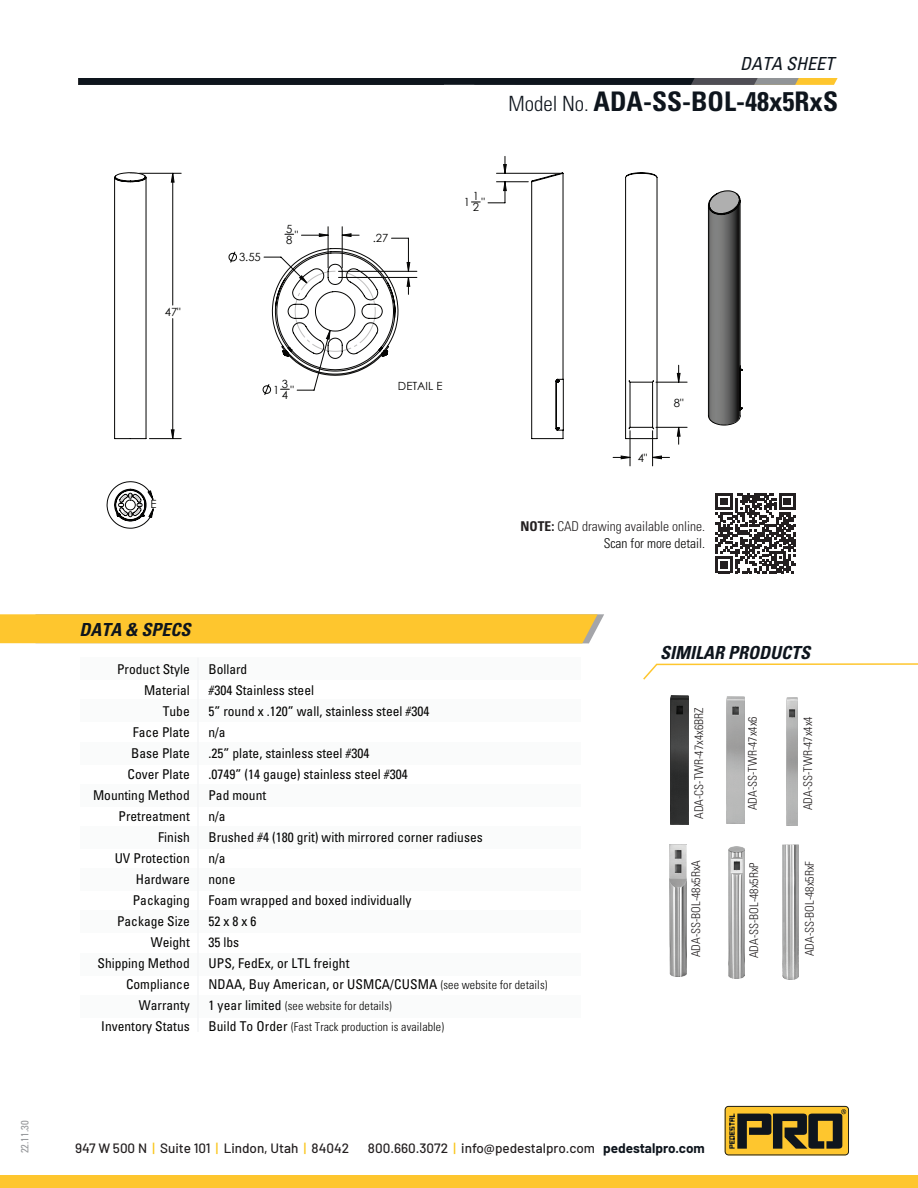
<style>
.page{position:relative;width:918px;height:1188px;background:#fff}
.page>*{position:absolute;margin:0;border:0;box-sizing:border-box;transform-origin:0 0}
.t1{font:700 condensed 27px "Univers LT Std";color:#0e151d}
.t2{font:italic 700 condensed 18px "Univers LT Std";color:#0e151d}
.t3{font:italic condensed 18px "Univers LT Std";color:#0e151d}
.t4{font:condensed 13.5px/21px "Univers LT Std";color:#050504;text-align:right}
.t5{font:500 13.5px "Barlow";color:#231f20}
.t6{font:300 condensed 13.5px/16.2px "Univers LT Std";color:#231f20;text-align:right}
.t7{font:300 condensed 12px "Univers LT Std";color:#231f20}
.t8{font:300 condensed 12px/21px "Univers LT Std";letter-spacing:.005em;color:#050504}
.t9{font:11.25px/8.7px "Century Gothic";color:#050504}
.t10{font:condensed 10.5px "Univers LT Std";color:#939598}
.s1{font-weight:300;font-size:21px}
.s2{font-weight:700}
.s3{color:#050504}
.s4{font-weight:300;font-size:12px}
.s5{font-weight:400;font-size:13.5px}
.s6{color:#fac417}
.s7{font-weight:700;color:#0e151d}
</style>
<div class="page">
<div style="left:80px;top:869px;width:501px;height:22px;background:#fafbfb"></div>
<div style="left:80px;top:826px;width:501px;height:23px;background:#fafbfb"></div>
<div style="left:80px;top:784px;width:501px;height:22px;background:#fafbfb"></div>
<div style="left:80px;top:742px;width:501px;height:22px;background:#fafbfb"></div>
<div style="left:80px;top:700px;width:501px;height:22px;background:#fafbfb"></div>
<div style="left:80px;top:657px;width:501px;height:23px;background:#fafbfb"></div>
<div style="left:80px;top:911px;width:501px;height:22px;background:#fafbfb"></div>
<div style="left:80px;top:953px;width:501px;height:22px;background:#fafbfb"></div>
<div style="left:80px;top:995px;width:501px;height:22px;background:#fafbfb"></div>
<div style="left:0;top:614px;width:604px;height:29px;background:#fec62e"></div>
<svg style="left:725px;top:1106px;width:124px;height:49px;background:#8c7226"></svg>
<svg style="left:643px;top:663px;width:275px;height:17px"></svg>
<svg style="left:79px;top:78px;width:759px;height:7px;background:#292b2a"></svg>
<div style="left:0;top:1176px;width:918px;height:12px;background:#fec62e"></div>
<hr style="left:197px;top:658px;width:2px;height:374px;background:#f4f5f6">
<img style="left:786px;top:697px;width:12px;height:129px">
<img style="left:782px;top:845px;width:17px;height:135px">
<img style="left:670px;top:844px;width:16px;height:133px">
<img style="left:726px;top:697px;width:18px;height:127px">
<img style="left:670px;top:695px;width:18px;height:129px">
<img style="left:728px;top:846px;width:16px;height:132px">
<img style="left:707px;top:205px;width:36px;height:211px">
<svg style="left:399px;top:165px;width:281px;height:294px"></svg>
<svg style="left:114px;top:172px;width:33px;height:267px"></svg>
<svg style="left:107px;top:481px;width:47px;height:48px"></svg>
<svg style="left:708px;top:190px;width:34px;height:236px;background:#626262"></svg>
<svg style="left:531px;top:172px;width:33px;height:267px"></svg>
<svg style="left:625px;top:172px;width:33px;height:267px"></svg>
<svg style="left:171px;top:173px;width:228px;height:266px"></svg>
<svg style="left:716px;top:493px;width:80px;height:80px"></svg>
<p class="t10" style="left:18px;top:1153px;width:34px;rotate:-90deg">22.11.30</p>
<h2 class="t3" style="left:740px;top:52px;width:95px">DATA SHEET</h2>
<p class="t9" style="left:165px;top:307px;width:18px">47"</p>
<p class="t9" style="left:151px;top:500px;width:8px">E</p>
<h2 class="t2" style="left:80px;top:618px;width:113px">DATA &amp; SPECS</h2>
<p class="t9" style="left:239px;top:253px;width:23px">3.55</p>
<p class="t9" style="left:286px;top:224px;width:14px">5<br>8"</p>
<p class="t9" style="left:373px;top:234px;width:17px">.27</p>
<h1 class="t1" style="left:508px;top:85px;width:331px"><span class="s1">Model No.</span> ADA-SS-BOL-48x5RxS</h1>
<p class="t9" style="left:464px;top:198px;width:8px">1</p>
<p class="t9" style="left:473px;top:192px;width:14px">1<br>2"</p>
<p class="t9" style="left:273px;top:385px;width:8px">1</p>
<p class="t9" style="left:282px;top:379px;width:14px">3<br>4"</p>
<p class="t9" style="left:398px;top:382px;width:46px">DETAIL E</p>
<p class="t9" style="left:638px;top:453px;width:11px">4"</p>
<p class="t9" style="left:674px;top:399px;width:11px">8"</p>
<p class="t6" style="left:521px;top:518px;width:186px"><span class="s2">NOTE:</span> CAD drawing available online.<br><span class="s3">Scan for more detail.</span></p>
<h2 class="t2" style="left:660px;top:641px;width:152px">SIMILAR PRODUCTS</h2>
<p class="t4" style="left:93px;top:658px;width:98px">Product Style<br>Material<br>Tube<br>Face Plate<br>Base Plate<br>Cover Plate<br>Mounting Method<br>Pretreatment<br>Finish<br>UV Protection<br>Hardware<br>Packaging<br>Package Size<br>Weight<br>Shipping Method<br>Compliance<br>Warranty<br>Inventory Status</p>
<p class="t4" style="left:208px;top:659px;width:340px;text-align:left">Bollard<br>#304 Stainless steel<br>5” round x .120” wall, stainless steel #304<br>n/a<br>.25” plate, stainless steel #304<br>.0749” (14 gauge) stainless steel #304<br>Pad mount<br>n/a<br>Brushed #4 (180 grit) with mirrored corner radiuses<br>n/a<br>none<br>Foam wrapped and boxed individually<br>52 x 8 x 6<br>35 lbs<br>UPS, FedEx, or LTL freight<br>NDAA, Buy American, or USMCA/CUSMA <span class="s4">(see website for details)</span></p>
<p class="t8" style="left:208px;top:995px;width:237px"><span class="s5">1 year limited</span> (see website for details)<br><span class="s5">Build To Order</span> (Fast Track production is available)</p>
<p class="t7" style="left:692px;top:819px;width:113px;rotate:-90deg">ADA-CS-TWR-47x4x6BRZ</p>
<p class="t7" style="left:801px;top:810px;width:95px;rotate:-90deg">ADA-SS-TWR-47x4x4</p>
<p class="t7" style="left:746px;top:810px;width:95px;rotate:-90deg">ADA-SS-TWR-47x4x6</p>
<p class="t7" style="left:689px;top:957px;width:99px;rotate:-90deg">ADA-SS-BOL-48x5RxA</p>
<p class="t7" style="left:802px;top:956px;width:97px;rotate:-90deg">ADA-SS-BOL-48x5RxF</p>
<p class="t7" style="left:747px;top:958px;width:98px;rotate:-90deg">ADA-SS-BOL-48x5RxP</p>
<p class="t5" style="left:75px;top:1139px;width:276px">947 W 500 N <span class="s6">|</span> Suite 101 <span class="s6">|</span> Lindon, Utah <span class="s6">|</span> 84042</p>
<p class="t5" style="left:368px;top:1139px;width:338px">800.660.3072 <span class="s6">|</span> info@pedestalpro.com <span class="s7">pedestalpro.com</span></p>
</div>
